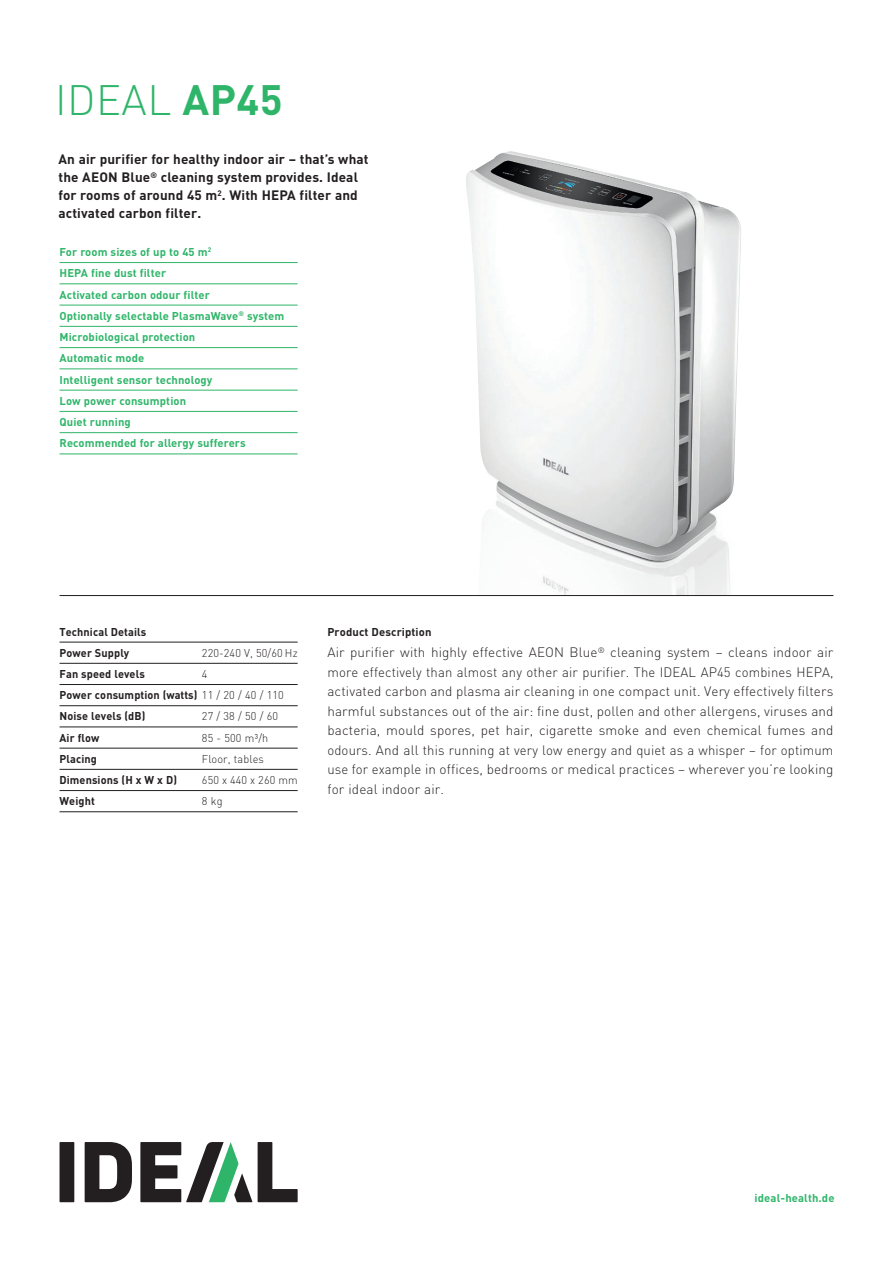
<style>
.page{position:relative;width:893px;height:1263px;background:#fff}
.page>*{position:absolute;margin:0;border:0;box-sizing:border-box;transform-origin:0 0}
.t1{font:300 42px "DIN";letter-spacing:.01em;color:#2fb569}
.t2{font:300 13.5px/19.5px "DIN";letter-spacing:.01em;color:#231f20;text-align:justify}
.t3{font:700 13.5px/18px "DIN";letter-spacing:.01em;color:#231f20}
.t4{font:700 11.25px/21.3px "DIN";letter-spacing:.01em;color:#2fb569}
.t5{font:700 11.25px/21.1px "DIN";letter-spacing:.01em;color:#231f20}
.t6{font:300 11.25px "DIN";letter-spacing:.01em;color:#231f20}
.s1{font-weight:700}
.s2{font-weight:300}
</style>
<div class="page">
<div style="left:60px;top:1142px;width:14px;height:60px;background:#231f20"></div>
<svg style="left:258px;top:1142px;width:40px;height:60px"></svg>
<svg style="left:85px;top:1142px;width:47px;height:60px"></svg>
<svg style="left:140px;top:1142px;width:112px;height:60px"></svg>
<img style="left:466px;top:151px;width:275px;height:444px">
<hr style="left:60px;top:595px;width:773px;height:1px;background:#231f20">
<hr style="left:60px;top:642px;width:238px;height:1px;background:#231f20">
<hr style="left:60px;top:663px;width:238px;height:1px;background:#231f20">
<hr style="left:60px;top:684px;width:238px;height:1px;background:#231f20">
<hr style="left:60px;top:705px;width:238px;height:1px;background:#231f20">
<hr style="left:60px;top:727px;width:238px;height:1px;background:#231f20">
<hr style="left:60px;top:748px;width:238px;height:1px;background:#231f20">
<hr style="left:60px;top:769px;width:238px;height:1px;background:#231f20">
<hr style="left:60px;top:790px;width:238px;height:1px;background:#231f20">
<hr style="left:60px;top:811px;width:238px;height:1px;background:#231f20">
<hr style="left:60px;top:262px;width:238px;height:1px;background:#2fb569">
<hr style="left:60px;top:284px;width:238px;height:1px;background:#2fb569">
<hr style="left:60px;top:305px;width:238px;height:1px;background:#2fb569">
<hr style="left:60px;top:326px;width:238px;height:1px;background:#2fb569">
<hr style="left:60px;top:347px;width:238px;height:1px;background:#2fb569">
<hr style="left:60px;top:369px;width:238px;height:1px;background:#2fb569">
<hr style="left:60px;top:390px;width:238px;height:1px;background:#2fb569">
<hr style="left:60px;top:411px;width:238px;height:1px;background:#2fb569">
<hr style="left:60px;top:432px;width:238px;height:1px;background:#2fb569">
<hr style="left:60px;top:454px;width:238px;height:1px;background:#2fb569">
<h1 class="t1" style="left:55px;top:74px;width:229px">IDEAL <span class="s1">AP45</span></h1>
<p class="t3" style="left:58px;top:150px;width:312px">An air purifier for healthy indoor air – that’s what the AEON Blue<sup>®</sup> cleaning system provides. Ideal for rooms of around 45 m<sup>2</sup>. With HEPA filter and activated carbon filter.</p>
<p class="t4" style="left:60px;top:241px;width:226px">For room sizes of up to 45 m<sup>2<br></sup>HEPA fine dust filter<br>Activated carbon odour filter<br>Optionally selectable PlasmaWave<sup>®</sup> system<br>Microbiological protection<br>Automatic mode<br>Intelligent sensor technology<br>Low power consumption<br>Quiet running<br>Recommended for allergy sufferers</p>
<p class="t5" style="left:60px;top:620px;width:88px">Technical Details<br>Power Supply</p>
<p class="t6" style="left:202px;top:646px;width:97px">220-240 V, 50/60 Hz</p>
<p class="t5" style="left:60px;top:663px;width:87px">Fan speed levels</p>
<p class="t5" style="left:60px;top:663px;width:226px;text-indent:142px"><span class="s2">4<br></span>Power consumption (watts) <span class="s2">11 / 20 / 40 / 110<br></span>Noise levels (dB)</p>
<p class="t6" style="left:202px;top:709px;width:78px">27 / 38 / 50 / 60</p>
<p class="t5" style="left:60px;top:726px;width:41px">Air flow</p>
<p class="t6" style="left:202px;top:731px;width:68px">85 - 500 m³/h</p>
<p class="t5" style="left:60px;top:748px;width:39px">Placing</p>
<p class="t6" style="left:202px;top:752px;width:63px">Floor, tables</p>
<p class="t5" style="left:60px;top:769px;width:119px">Dimensions (H x W x D)</p>
<p class="t6" style="left:202px;top:773px;width:97px">650 x 440 x 260 mm</p>
<p class="t5" style="left:60px;top:790px;width:37px">Weight</p>
<p class="t6" style="left:202px;top:794px;width:22px">8 kg</p>
<p class="t5" style="left:327px;top:620px;width:106px">Product Description</p>
<p class="t2" style="left:327px;top:642px;width:508px">Air purifier with highly effective AEON Blue<sup>®</sup> cleaning system – cleans indoor air more effectively than almost any other air purifier. The IDEAL AP45 combines HEPA, activated carbon and plasma air cleaning in one compact unit. Very effectively filters harmful substances out of the air: fine dust, pollen and other allergens, viruses and bacteria, mould spores, pet hair, cigarette smoke and even chemical fumes and odours. And all this running at very low energy and quiet as a whisper – for optimum use for example in offices, bedrooms or medical practices – wherever you’re looking for ideal indoor air.</p>
<p class="t4" style="left:755px;top:1187px;width:81px">ideal-health.de</p>
</div>
